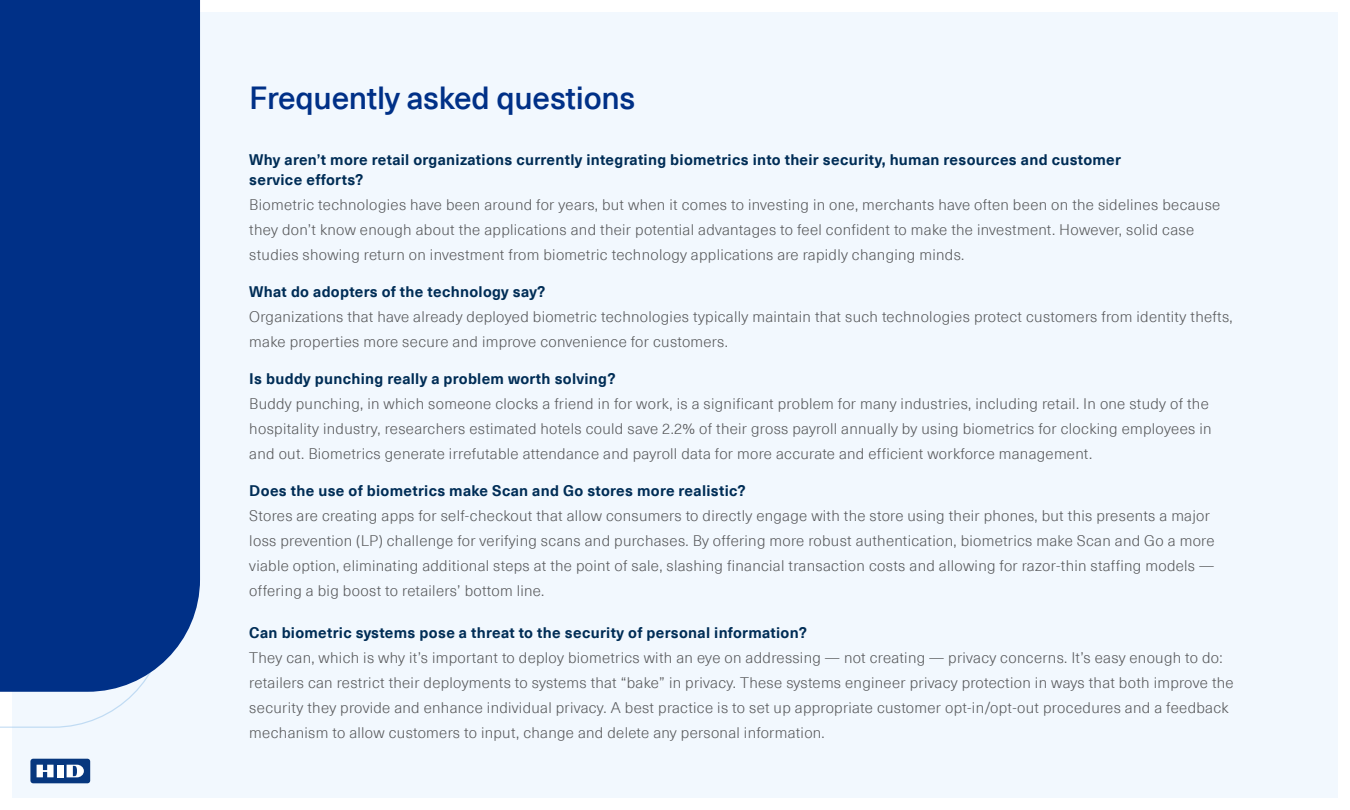
<style>
.page{position:relative;width:1350px;height:810px;background:#fff}
.page>*{position:absolute;margin:0;border:0;box-sizing:border-box;transform-origin:0 0}
.t1{font:500 31.25px "Neue Haas Unica Pro";letter-spacing:-.01em;color:#003087}
.t2{font:300 15px/25px "Neue Haas Unica Pro";letter-spacing:.02em;color:#58595b}
.t3{font:700 15px/20px "Neue Haas Unica Pro";letter-spacing:.02em;color:#002d56}
</style>
<div class="page">
<div style="left:12px;top:12px;width:1326px;height:786px;background:#f2f8fe"></div>
<div style="left:30px;top:759px;width:60px;height:24px;background:#07377e;border-radius:3px"></div>
<div style="left:57px;top:765px;width:6px;height:12px;background:#fff"></div>
<svg style="left:37px;top:765px;width:17px;height:12px"></svg>
<svg style="left:67px;top:765px;width:17px;height:12px"></svg>
<div style="left:0;top:0;width:200px;height:692px;background:#003087"></div>
<h1 class="t1" style="left:249px;top:79px;width:388px">Frequently asked questions</h1>
<p class="t3" style="left:249px;top:150px;width:873px">Why aren’t more retail organizations currently integrating biometrics into their security, human resources and customer service efforts?</p>
<p class="t2" style="left:249px;top:193px;width:973px">Biometric technologies have been around for years, but when it comes to investing in one, merchants have often been on the sidelines because they don’t know enough about the applications and their potential advantages to feel confident to make the investment. However, solid case studies showing return on investment from biometric technology applications are rapidly changing minds.</p>
<p class="t3" style="left:249px;top:282px;width:298px">What do adopters of the technology say?</p>
<p class="t2" style="left:249px;top:305px;width:985px">Organizations that have already deployed biometric technologies typically maintain that such technologies protect customers from identity thefts, make properties more secure and improve convenience for customers.</p>
<p class="t3" style="left:249px;top:369px;width:368px">Is buddy punching really a problem worth solving?</p>
<p class="t2" style="left:249px;top:392px;width:964px">Buddy punching, in which someone clocks a friend in for work, is a significant problem for many industries, including retail. In one study of the hospitality industry, researchers estimated hotels could save 2.2% of their gross payroll annually by using biometrics for clocking employees in and out. Biometrics generate irrefutable attendance and payroll data for more accurate and efficient workforce management.</p>
<p class="t3" style="left:249px;top:481px;width:498px">Does the use of biometrics make Scan and Go stores more realistic?</p>
<p class="t2" style="left:249px;top:503px;width:967px">Stores are creating apps for self-checkout that allow consumers to directly engage with the store using their phones, but this presents a major loss prevention (LP) challenge for verifying scans and purchases. By offering more robust authentication, biometrics make Scan and Go a more viable option, eliminating additional steps at the point of sale, slashing financial transaction costs and allowing for razor-thin staffing models — offering a big boost to retailers’ bottom line.</p>
<p class="t3" style="left:249px;top:623px;width:559px">Can biometric systems pose a threat to the security of personal information?</p>
<p class="t2" style="left:249px;top:645px;width:986px">They can, which is why it’s important to deploy biometrics with an eye on addressing — not creating — privacy concerns. It’s easy enough to do: retailers can restrict their deployments to systems that “bake” in privacy. These systems engineer privacy protection in ways that both improve the security they provide and enhance individual privacy. A best practice is to set up appropriate customer opt-in/opt-out procedures and a feedback mechanism to allow customers to input, change and delete any personal information.</p>
</div>
